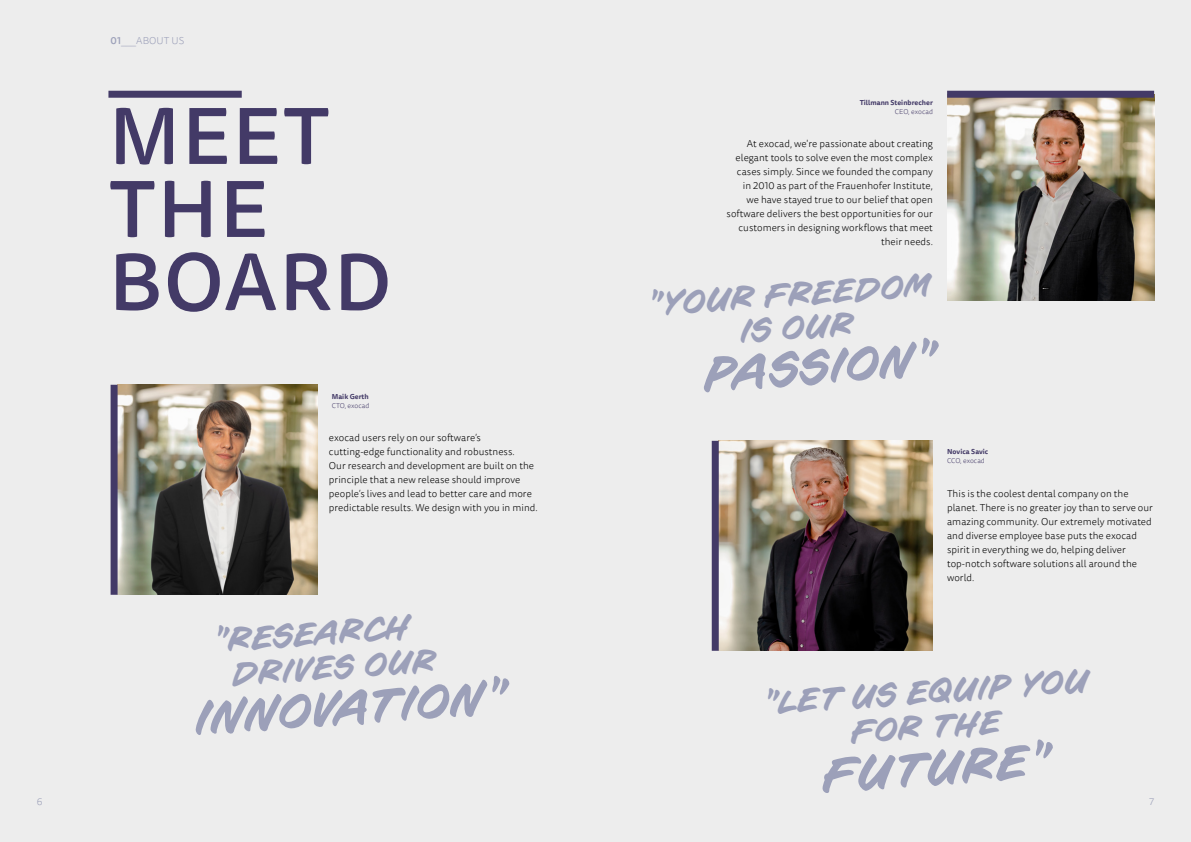
<style>
.page{position:relative;width:1191px;height:842px;background:#ededed}
.page>*{position:absolute;margin:0;border:0;box-sizing:border-box;transform-origin:0 0}
.t1{font:500 79.6px/73px "Tisa Sans Pro";letter-spacing:.02em;color:#433a67}
.t2{font:italic 49.4px "CC Sign Language";color:#9ca0b9}
.t3{font:italic 34px/35px "CC Sign Language";color:#9ca0b9}
.t4{font:300 10px/14px "Tisa Sans Pro";letter-spacing:.005em;color:#000}
.t5{font:300 10px "Tisa Sans Pro";letter-spacing:.01em;color:#9ca0b9}
.t6{font:700 7px "Tisa Sans Pro";letter-spacing:.005em;color:#433a67}
.t7{font:300 7px "Tisa Sans Pro";letter-spacing:.005em;color:#433a67}
.s1{font-weight:500}
</style>
<div class="page">
<img style="left:947px;top:98px;width:207px;height:203px">
<div style="left:947px;top:91px;width:207px;height:7px;background:#433a67"></div>
<img style="left:719px;top:441px;width:214px;height:210px">
<img style="left:118px;top:385px;width:199px;height:210px">
<div style="left:111px;top:385px;width:7px;height:210px;background:#433a67"></div>
<div style="left:711px;top:441px;width:7px;height:210px;background:#433a67"></div>
<div style="left:108px;top:91px;width:134px;height:7px;background:#433a67"></div>
<p class="t5" style="left:111px;top:34px;width:75px"><span class="s1">01</span>___ABOUT US</p>
<h1 class="t1" style="left:109px;top:101px;width:283px">MEET<br>THE<br>BOARD</h1>
<p class="t6" style="left:332px;top:391px;width:39px">Maik Gerth</p>
<p class="t7" style="left:332px;top:401px;width:39px">CTO, exocad</p>
<p class="t4" style="left:329px;top:431px;width:210px">exocad users rely on our software’s cutting-edge functionality and robustness.<br>Our research and development are built on the principle that a new release should improve people’s lives and lead to better care and more predictable results. We design with you in mind.</p>
<h3 class="t3" style="left:227px;top:622px;width:205px;text-indent:-17px;rotate:-4deg">"RESEARCH<br>DRIVES OUR</h3>
<h2 class="t2" style="left:191px;top:690px;width:313px;rotate:-4deg">INNOVATION"</h2>
<p class="t6" style="left:859px;top:97px;width:75px">Tillmann Steinbrecher</p>
<p class="t7" style="left:894px;top:107px;width:40px">CEO, exocad</p>
<p class="t4" style="left:726px;top:137px;width:208px;text-align:right">At exocad, we're passionate about creating elegant tools to solve even the most complex cases simply. Since we founded the company in 2010 as part of the Frauenhofer Institute,<br>we have stayed true to our belief that open software delivers the best opportunities for our customers in designing workflows that meet their needs.</p>
<h3 class="t3" style="left:644px;top:287px;width:285px;rotate:-4deg">"YOUR FREEDOM</h3>
<h2 class="t2" style="left:700px;top:347px;width:233px;rotate:-4deg">PASSION"</h2>
<h3 class="t3" style="left:737px;top:314px;width:115px;rotate:-4deg">IS OUR</h3>
<p class="t6" style="left:947px;top:447px;width:43px">Novica Savic</p>
<p class="t7" style="left:947px;top:457px;width:39px">CCO, exocad</p>
<p class="t4" style="left:947px;top:487px;width:207px">This is the coolest dental company on the planet. There is no greater joy than to serve our amazing community. Our extremely motivated and diverse employee base puts the exocad spirit in everything we do, helping deliver top-notch software solutions all around the world.</p>
<h3 class="t3" style="left:760px;top:686px;width:328px;text-align:center;rotate:-4deg">"LET US EQUIP YOU<br>FOR THE</h3>
<h2 class="t2" style="left:818px;top:748px;width:229px;rotate:-4deg">FUTURE"</h2>
<p class="t5" style="left:37px;top:795px;width:7px">6</p>
<p class="t5" style="left:1149px;top:795px;width:7px">7</p>
</div>
